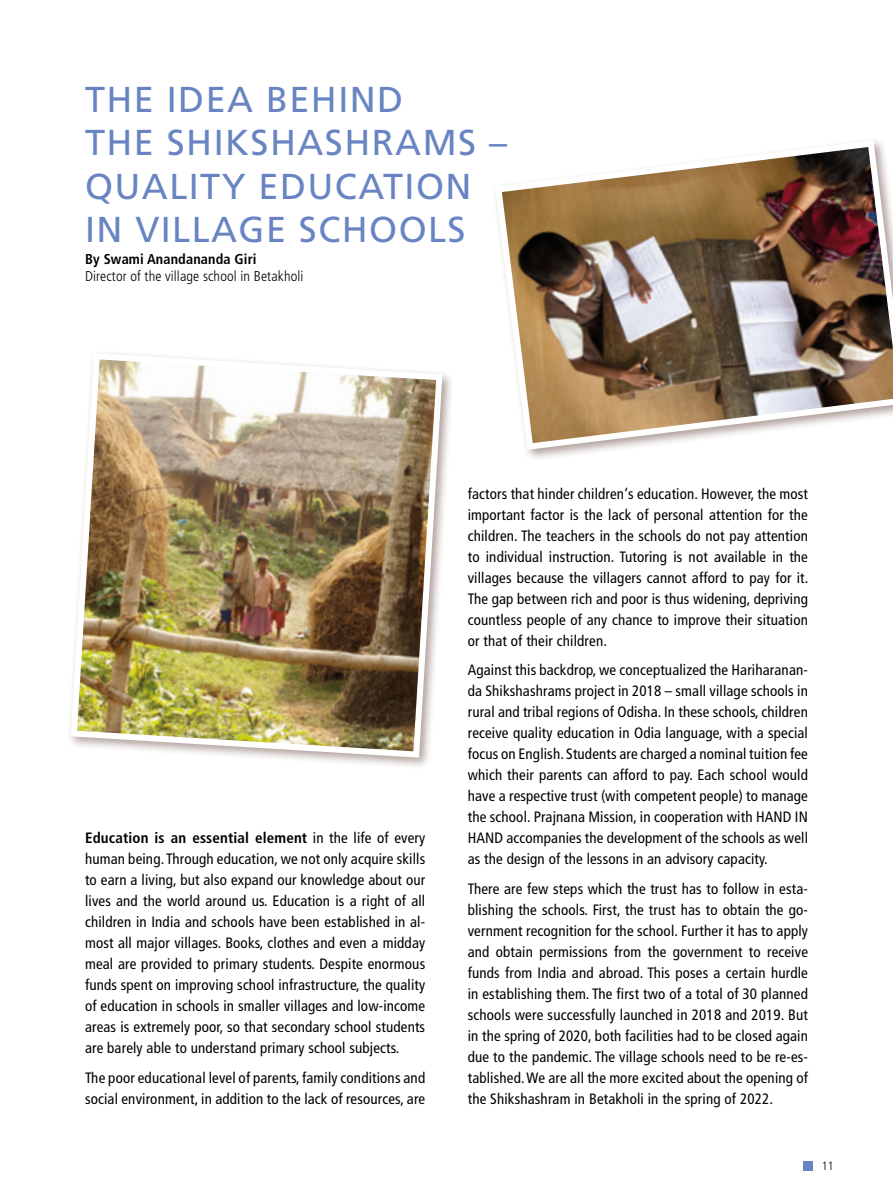
<style>
.page{position:relative;width:893px;height:1191px;background:#fff}
.page>*{position:absolute;margin:0;border:0;box-sizing:border-box;transform-origin:0 0}
.t1{font:36px/43.2px "Frutiger";letter-spacing:.04em;color:#6884c2}
.t2{font:condensed 15px/21px "Frutiger";letter-spacing:.01em;color:#000;text-align:justify}
.t3{font:300 condensed 14.25px "Frutiger";letter-spacing:.01em;color:#000}
.t4{font:700 condensed 14.25px "Frutiger";letter-spacing:.01em;color:#000}
.t5{font:300 condensed 12px "Frutiger";color:#000}
.s1{font-weight:700}
</style>
<div class="page">
<div style="left:67px;top:350px;width:387px;height:420px;background:#95817b;opacity:.75"></div>
<img style="left:67px;top:350px;width:379px;height:411px">
<div style="left:803px;top:1161px;width:10px;height:9px;background:#6884c2"></div>
<img style="left:495px;top:140px;width:398px;height:313px">
<h1 class="t1" style="left:85px;top:78px;width:423px">THE IDEA BEHIND<br>THE SHIKSHASHRAMS –<br>QUALITY EDUCATION<br>IN VILLAGE SCHOOLS</h1>
<p class="t4" style="left:85px;top:251px;width:173px">By Swami Anandananda Giri</p>
<p class="t3" style="left:85px;top:268px;width:220px">Director of the village school in Betakholi</p>
<p class="t2" style="left:85px;top:827px;width:342px"><span class="s1">Education is an essential element</span> in the life of every human being. Through education, we not only acquire skills to earn a living, but also expand our knowledge about our lives and the world around us. Education is a right of all children in India and schools have been established in al&shy;most all major villages. Books, clothes and even a midday meal are provided to primary students. Despite enormous funds spent on improving school infrastructure, the quality of education in schools in smaller villages and low-income areas is extremely poor, so that secondary school students are barely able to understand primary school subjects.</p>
<p class="t2" style="left:85px;top:1067px;width:342px">The poor educational level of parents, family conditions and social environment, in addition to the lack of resources, are</p>
<p class="t2" style="left:468px;top:483px;width:342px">factors that hinder children‘s education. However, the most important factor is the lack of personal attention for the children. The teachers in the schools do not pay attention to individual instruction. Tutoring is not available in the villages because the villagers cannot afford to pay for it.<br>The gap between rich and poor is thus widening, depriving countless people of any chance to improve their situation or that of their children.</p>
<p class="t2" style="left:468px;top:659px;width:342px">Against this backdrop, we conceptualized the Hariharanan&shy;da Shikshashrams project in 2018 – small village schools in rural and tribal regions of Odisha. In these schools, children receive quality education in Odia language, with a special focus on English. Students are charged a nominal tuition fee which their parents can afford to pay. Each school would have a respective trust (with competent people) to manage the school. Prajnana Mission, in cooperation with HAND IN HAND accompanies the development of the schools as well as the design of the lessons in an advisory capacity.</p>
<p class="t2" style="left:468px;top:878px;width:342px">There are few steps which the trust has to follow in esta&shy;blishing the schools. First, the trust has to obtain the go&shy;vernment recognition for the school. Further it has to apply and obtain permissions from the government to receive funds from India and abroad. This poses a certain hurdle in establishing them. The first two of a total of 30 planned schools were successfully launched in 2018 and 2019. But in the spring of 2020, both facilities had to be closed again due to the pandemic. The village schools need to be re-es&shy;tablished. We are all the more excited about the opening of the Shikshashram in Betakholi in the spring of 2022.</p>
<p class="t5" style="left:822px;top:1159px;width:13px">11</p>
</div>
